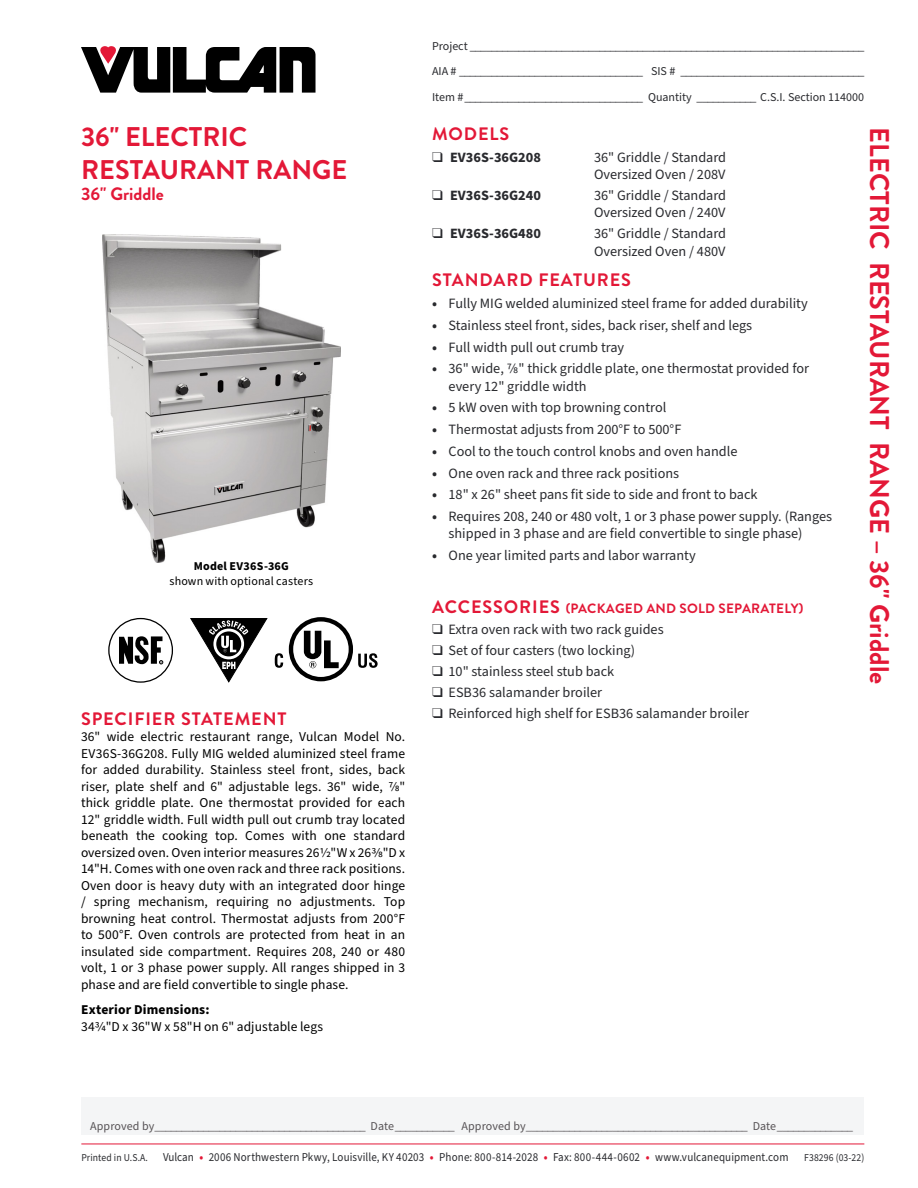
<style>
.page{position:relative;width:918px;height:1188px;background:#fff}
.page>*{position:absolute;margin:0;border:0;box-sizing:border-box;transform-origin:0 0}
.t1{font:700 27px/32.4px "Brandon Grotesque";color:#e31837}
.t2{font:700 18px "Brandon Grotesque";letter-spacing:.05em;color:#e31837}
.t3{font:700 18px "Brandon Grotesque";color:#e31837}
.t4{font:14.25px/17.2px "Source Sans Pro";color:#292a2e}
.t5{font:700 14.25px "Source Sans Pro";color:#292a2e}
.t6{font:13.5px/16.5px "Source Sans Pro";letter-spacing:.005em;color:#000;text-align:justify}
.t7{font:700 13.5px "Brandon Grotesque";letter-spacing:.02em;color:#e31837}
.t8{font:700 13.5px "Source Sans Pro";letter-spacing:.01em;color:#000}
.t9{font:12px/25.5px "Source Sans Pro";letter-spacing:.005em;color:#292a2e;text-align:justify}
.t10{font:12px "Source Sans Pro";letter-spacing:.005em;color:#575356}
.t11{font:12px "Source Sans Pro";letter-spacing:.005em;color:#292a2e;scale:.92 1}
.t12{font:12px "Source Sans Pro";letter-spacing:.01em;color:#000}
.t13{font:700 12px "Source Sans Pro";letter-spacing:.015em;color:#000}
.t14{font:10.5px "Source Sans Pro";letter-spacing:.01em;color:#292a2e;scale:.92 1}
.s1{font-weight:700}
.s2{font-size:18px}
.s3{font-weight:700;color:#e31837}
</style>
<div class="page">
<svg style="left:81px;top:46px;width:235px;height:47px"></svg>
<div style="left:81px;top:1097px;width:783px;height:38px;background:#f4f5f6"></div>
<hr style="left:81px;top:1144px;width:783px;height:1px;background:#e31837">
<img style="left:103px;top:234px;width:237px;height:328px">
<div style="left:108px;top:618px;width:65px;height:65px;border:1px solid #000;border-radius:50%"></div>
<svg style="left:119px;top:636px;width:44px;height:28px"></svg>
<svg style="left:190px;top:618px;width:78px;height:65px"></svg>
<svg style="left:275px;top:653px;width:8px;height:15px"></svg>
<svg style="left:289px;top:617px;width:89px;height:64px"></svg>
<h1 class="t1" style="left:81px;top:121px;width:268px">36" ELECTRIC<br>RESTAURANT RANGE</h1>
<p class="t3" style="left:81px;top:182px;width:84px">36" Griddle</p>
<p class="t13" style="left:194px;top:557px;width:97px">Model EV36S-36G</p>
<p class="t12" style="left:169px;top:573px;width:145px">shown with optional casters</p>
<p class="t2" style="left:81px;top:706px;width:207px">SPECIFIER STATEMENT</p>
<p class="t6" style="left:81px;top:729px;width:326px">36" wide electric restaurant range, Vulcan Model No.<br>EV36S-36G208. Fully MIG welded aluminized steel frame for added durability. Stainless steel front, sides, back riser, plate shelf and 6" adjustable legs. 36" wide, 7/8" thick griddle plate. One thermostat provided for each 12" griddle width. Full width pull out crumb tray located beneath the cooking top. Comes with one standard oversized oven. Oven interior measures 261/2"W x 263/8"D x 14"H. Comes with one oven rack and three rack positions.<br>Oven door is heavy duty with an integrated door hinge / spring mechanism, requiring no adjustments. Top browning heat control. Thermostat adjusts from 200°F to 500°F. Oven controls are protected from heat in an insulated side compartment. Requires 208, 240 or 480 volt, 1 or 3 phase power supply. All ranges shipped in 3 phase and are field convertible to single phase.</p>
<p class="t8" style="left:81px;top:1000px;width:130px">Exterior Dimensions:</p>
<p class="t6" style="left:81px;top:1018px;width:244px">343/4"D x 36"W x 58"H on 6" adjustable legs</p>
<p class="t9" style="left:432px;top:34px;width:434px">Project _________________________________________________________________________ AIA # __________________________________ SIS # __________________________________ Item #_________________________________ Quantity ___________ C.S.I. Section 114000</p>
<p class="t2" style="left:432px;top:121px;width:79px">MODELS</p>
<p class="t5" style="left:432px;top:147px;width:110px">❑ EV36S-36G208</p>
<p class="t4" style="left:594px;top:149px;width:134px">36" Griddle / Standard<br>Oversized Oven / 208V</p>
<p class="t5" style="left:432px;top:186px;width:110px">❑ EV36S-36G240</p>
<p class="t4" style="left:594px;top:187px;width:134px">36" Griddle / Standard<br>Oversized Oven / 240V</p>
<p class="t5" style="left:432px;top:224px;width:110px">❑ EV36S-36G480</p>
<p class="t4" style="left:594px;top:225px;width:134px">36" Griddle / Standard<br>Oversized Oven / 480V</p>
<p class="t2" style="left:432px;top:268px;width:200px">STANDARD FEATURES</p>
<p class="t4" style="left:432px;top:295px;width:377px"><span class="s1">•</span> Fully MIG welded aluminized steel frame for added durability</p>
<p class="t4" style="left:432px;top:317px;width:322px"><span class="s1">•</span> Stainless steel front, sides, back riser, shelf and legs</p>
<p class="t4" style="left:432px;top:339px;width:194px"><span class="s1">•</span> Full width pull out crumb tray</p>
<p class="t4" style="left:449px;top:360px;width:362px;text-indent:-17px"><span class="s1">•</span> 36" wide, 7/8" thick griddle plate, one thermostat provided for every 12" griddle width</p>
<p class="t4" style="left:432px;top:399px;width:236px"><span class="s1">•</span> 5 kW oven with top browning control</p>
<p class="t4" style="left:432px;top:421px;width:251px"><span class="s1">•</span> Thermostat adjusts from 200°F to 500°F</p>
<p class="t4" style="left:432px;top:443px;width:307px"><span class="s1">•</span> Cool to the touch control knobs and oven handle</p>
<p class="t4" style="left:432px;top:465px;width:249px"><span class="s1">•</span> One oven rack and three rack positions</p>
<p class="t4" style="left:432px;top:486px;width:327px"><span class="s1">•</span> 18" x 26" sheet pans fit side to side and front to back</p>
<p class="t4" style="left:449px;top:508px;width:385px;text-indent:-17px"><span class="s1">•</span> Requires 208, 240 or 480 volt, 1 or 3 phase power supply. (Ranges shipped in 3 phase and are field convertible to single phase)</p>
<p class="t4" style="left:432px;top:547px;width:265px"><span class="s1">•</span> One year limited parts and labor warranty</p>
<p class="t7" style="left:432px;top:598px;width:373px"><span class="s2">ACCESSORIES</span> (PACKAGED AND SOLD SEPARATELY)</p>
<p class="t4" style="left:432px;top:621px;width:233px">❑ Extra oven rack with two rack guides</p>
<p class="t4" style="left:432px;top:642px;width:205px">❑ Set of four casters (two locking)</p>
<p class="t4" style="left:432px;top:663px;width:184px">❑ 10" stainless steel stub back</p>
<p class="t4" style="left:432px;top:684px;width:172px">❑ ESB36 salamander broiler</p>
<p class="t4" style="left:432px;top:705px;width:319px">❑ Reinforced high shelf for ESB36 salamander broiler</p>
<h1 class="t1" style="left:895px;top:127px;width:558px;rotate:90deg">ELECTRIC RESTAURANT RANGE – 36" Griddle</h1>
<p class="t10" style="left:90px;top:1118px;width:764px">Approved by_______________________________________ Date___________ Approved by_________________________________________ Date______________</p>
<p class="t14" style="left:81px;top:1150px;width:74px">Printed in U.S.A.</p>
<p class="t11" style="left:163px;top:1149px;width:681px">Vulcan <span class="s3">•</span> 2006 Northwestern Pkwy, Louisville, KY 40203 <span class="s3">•</span> Phone: 800-814-2028 <span class="s3">•</span> Fax: 800-444-0602 <span class="s3">•</span> www.vulcanequipment.com</p>
<p class="t14" style="left:804px;top:1150px;width:67px">F38296 (03-22)</p>
</div>
